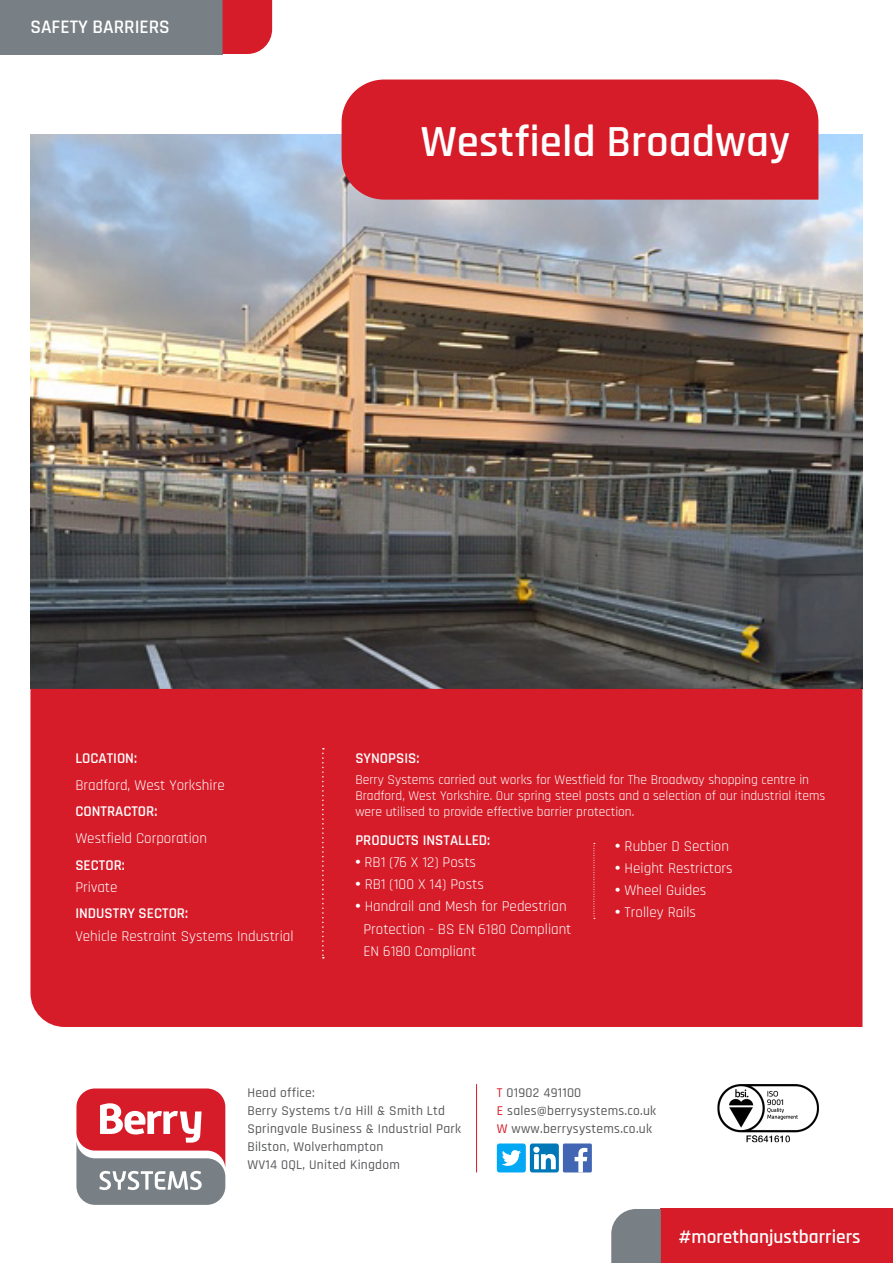
<style>
.page{position:relative;width:893px;height:1263px;background:#fff}
.page>*{position:absolute;margin:0;border:0;box-sizing:border-box;transform-origin:0 0}
.t1{font:600 44.85px "Rajdhani";color:#fff}
.t2{font:600 19.35px "Rajdhani";color:#fff}
.t3{font:15px "Rajdhani";color:#fff}
.t4{font:600 15px "Rajdhani";color:#fff}
.t5{font:13.5px/16.2px "Rajdhani";color:#fff}
.t6{font:500 13.5px/18px "Rajdhani";letter-spacing:.02em;color:#57585a}
.s1{font-family:"Quicksand";font-weight:500}
.s2{color:#d61c29}
</style>
<div class="page">
<img style="left:30px;top:134px;width:832px;height:555px">
<svg style="left:76px;top:1088px;width:149px;height:117px"></svg>
<div style="left:342px;top:80px;width:476px;height:120px;background:#d61c29"></div>
<hr style="left:476px;top:1084px;width:1px;height:88px;background:#d61c29">
<div style="left:30px;top:689px;width:832px;height:338px;background:#d61c29"></div>
<div style="left:0;top:0;width:223px;height:54px;background:#788085"></div>
<div style="left:661px;top:1209px;width:232px;height:54px;background:#d61c29"></div>
<div style="left:223px;top:0;width:49px;height:54px;background:#d61c29"></div>
<svg style="left:611px;top:1209px;width:50px;height:54px;background:#7f868b"></svg>
<svg style="left:322px;top:748px;width:2px;height:210px"></svg>
<svg style="left:594px;top:843px;width:1px;height:76px"></svg>
<img style="left:717px;top:1084px;width:102px;height:59px">
<div style="left:497px;top:1143px;width:29px;height:29px;background:#03a8f5;border-radius:3px"></div>
<svg style="left:502px;top:1150px;width:19px;height:16px"></svg>
<svg style="left:530px;top:1143px;width:29px;height:29px"></svg>
<div style="left:563px;top:1143px;width:29px;height:29px;background:#4266b3;border-radius:2px"></div>
<svg style="left:575px;top:1148px;width:12px;height:24px"></svg>
<p class="t2" style="left:30px;top:15px;width:141px">SAFETY BARRIERS</p>
<p class="t1" style="left:421px;top:115px;width:371px">Westfield Broadway</p>
<p class="t4" style="left:75px;top:750px;width:63px">LOCATION:</p>
<p class="t3" style="left:75px;top:777px;width:151px">Bradford, West Yorkshire</p>
<p class="t4" style="left:75px;top:803px;width:83px">CONTRACTOR:</p>
<p class="t3" style="left:75px;top:830px;width:133px">Westfield Corporation</p>
<p class="t4" style="left:75px;top:856px;width:51px">SECTOR:</p>
<p class="t3" style="left:75px;top:878px;width:44px">Private</p>
<p class="t4" style="left:75px;top:904px;width:114px">INDUSTRY SECTOR:</p>
<p class="t3" style="left:75px;top:927px;width:220px">Vehicle Restraint Systems Industrial</p>
<p class="t4" style="left:355px;top:750px;width:66px">SYNOPSIS:</p>
<p class="t5" style="left:355px;top:772px;width:471px">Berry Systems carried out works for Westfield for The Broadway shopping centre in<br>Bradford, West Yorkshire. Our spring steel posts and a selection of our industrial items were utilised to provide effective barrier protection.</p>
<p class="t4" style="left:355px;top:831px;width:136px">PRODUCTS INSTALLED:</p>
<p class="t3" style="left:355px;top:853px;width:122px"><span class="s1">•</span> RB1 (76 X 12) Posts</p>
<p class="t3" style="left:355px;top:876px;width:130px"><span class="s1">•</span> RB1 (100 X 14) Posts</p>
<p class="t3" style="left:355px;top:898px;width:213px"><span class="s1">•</span> Handrail and Mesh for Pedestrian</p>
<p class="t3" style="left:363px;top:920px;width:210px">Protection - BS EN 6180 Compliant</p>
<p class="t3" style="left:363px;top:942px;width:114px">EN 6180 Compliant</p>
<p class="t3" style="left:615px;top:837px;width:115px"><span class="s1">•</span> Rubber D Section</p>
<p class="t3" style="left:615px;top:859px;width:119px"><span class="s1">•</span> Height Restrictors</p>
<p class="t3" style="left:615px;top:882px;width:93px"><span class="s1">•</span> Wheel Guides</p>
<p class="t3" style="left:615px;top:904px;width:82px"><span class="s1">•</span> Trolley Rails</p>
<p class="t6" style="left:247px;top:1084px;width:215px">Head office:<br>Berry Systems t/a Hill &amp; Smith Ltd<br>Springvale Business &amp; Industrial Park<br>Bilston, Wolverhampton<br>WV14 0QL, United Kingdom</p>
<p class="t6" style="left:497px;top:1084px;width:161px"><span class="s2">T</span> 01902 491100<br><span class="s2">E</span> sales@berrysystems.co.uk<br><span class="s2">W</span> www.berrysystems.co.uk</p>
<p class="t2" style="left:679px;top:1225px;width:183px">#morethanjustbarriers</p>
</div>
